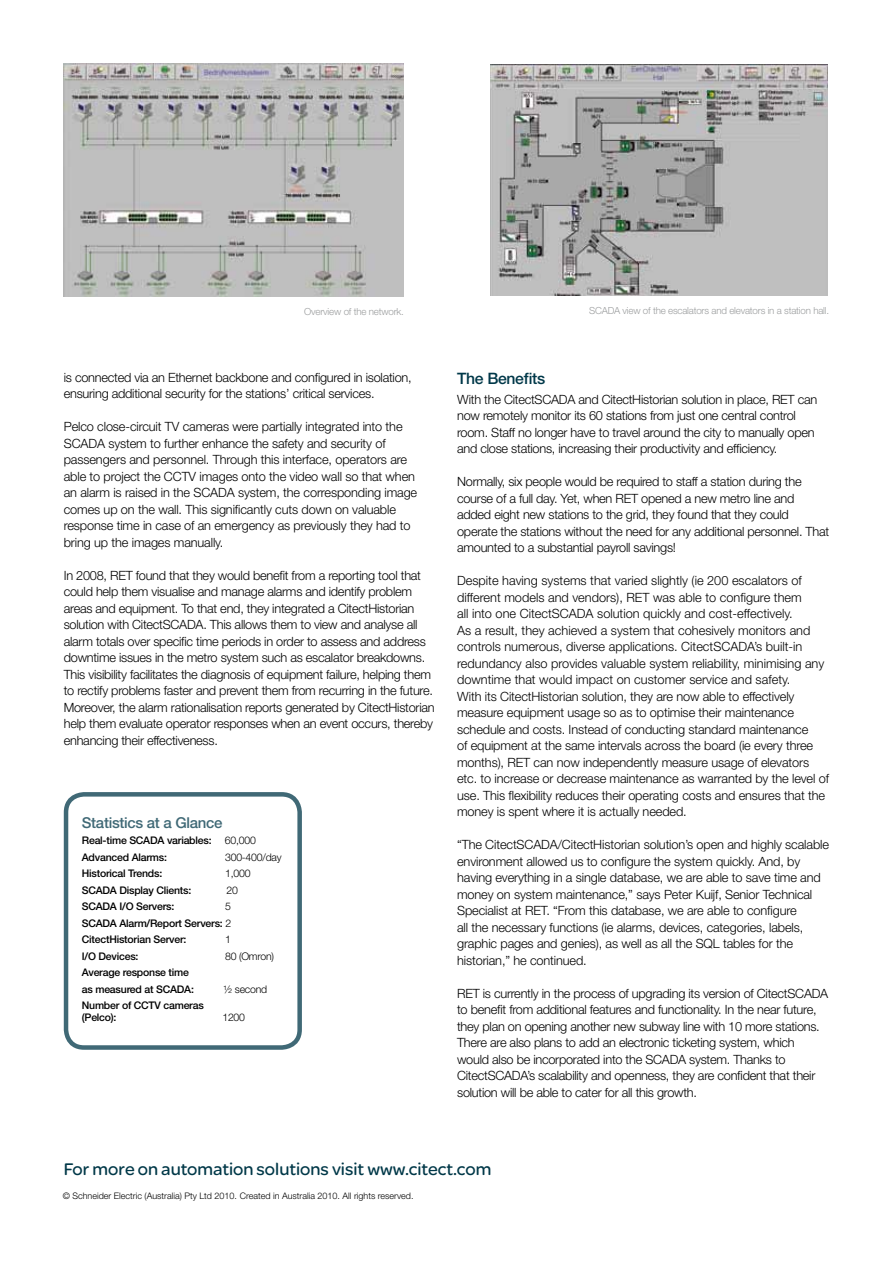
<style>
.page{position:relative;width:893px;height:1263px;background:#fff}
.page>*{position:absolute;margin:0;border:0;box-sizing:border-box;transform-origin:0 0}
.t1{font:18px "SE Optimist";color:#003848}
.t2{font:500 15.75px "Helvetica Neue";letter-spacing:-.02em;color:#003849}
.t3{font:500 15px "Helvetica Neue";letter-spacing:-.02em;color:#406976}
.t4{font:300 12.75px/16.5px "Helvetica Neue";letter-spacing:-.02em;color:#000}
.t5{font:500 10.5px/16.5px "Helvetica Neue";letter-spacing:-.02em;color:#000}
.t6{font:300 10.5px "Helvetica Neue";letter-spacing:-.02em;color:#000}
.t7{font:300 9.75px "Helvetica Neue";letter-spacing:-.02em;color:#9c9e9f}
.t8{font:300 9px "Helvetica Neue";color:#000}
.s1{font-weight:300}
</style>
<div class="page">
<img style="left:64px;top:64px;width:340px;height:233px">
<img style="left:490px;top:64px;width:337px;height:232px">
<div style="left:64px;top:792px;width:238px;height:258px;border:4px solid #406976;border-radius:18px"></div>
<p class="t7" style="left:304px;top:305px;width:101px">Overview of the network.</p>
<p class="t7" style="left:589px;top:305px;width:242px">SCADA view of the escalators and elevators in a station hall.</p>
<p class="t4" style="left:64px;top:369px;width:349px">is connected via an Ethernet backbone and configured in isolation, ensuring additional security for the stations’ critical services.</p>
<p class="t4" style="left:64px;top:418px;width:355px">Pelco close-circuit TV cameras were partially integrated into the SCADA system to further enhance the safety and security of passengers and personnel. Through this interface, operators are able to project the CCTV images onto the video wall so that when an alarm is raised in the SCADA system, the corresponding image comes up on the wall. This significantly cuts down on valuable response time in case of an emergency as previously they had to bring up the images manually.</p>
<p class="t4" style="left:64px;top:567px;width:372px">In 2008, RET found that they would benefit from a reporting tool that could help them visualise and manage alarms and identify problem areas and equipment. To that end, they integrated a CitectHistorian solution with CitectSCADA. This allows them to view and analyse all alarm totals over specific time periods in order to assess and address downtime issues in the metro system such as escalator breakdowns.<br>This visibility facilitates the diagnosis of equipment failure, helping them to rectify problems faster and prevent them from recurring in the future.<br>Moreover, the alarm rationalisation reports generated by CitectHistorian help them evaluate operator responses when an event occurs, thereby enhancing their effectiveness.</p>
<p class="t3" style="left:82px;top:813px;width:142px">Statistics at a Glance</p>
<p class="t5" style="left:82px;top:832px;width:131px">Real-time SCADA variables:</p>
<p class="t6" style="left:225px;top:834px;width:33px">60,000</p>
<p class="t5" style="left:82px;top:849px;width:87px">Advanced Alarms:</p>
<p class="t6" style="left:225px;top:851px;width:58px">300-400/day</p>
<p class="t5" style="left:82px;top:865px;width:82px">Historical Trends:</p>
<p class="t6" style="left:225px;top:867px;width:27px">1,000</p>
<p class="t5" style="left:82px;top:882px;width:111px">SCADA Display Clients:</p>
<p class="t6" style="left:226px;top:884px;width:13px">20</p>
<p class="t5" style="left:82px;top:898px;width:94px">SCADA I/O Servers:</p>
<p class="t5" style="left:82px;top:898px;width:151px;text-align:justify;text-indent:143px"><span class="s1">5<br></span>SCADA Alarm/Report Servers: <span class="s1">2<br></span>CitectHistorian Server:</p>
<p class="t6" style="left:225px;top:933px;width:7px">1</p>
<p class="t5" style="left:82px;top:948px;width:58px">I/O Devices:</p>
<p class="t6" style="left:225px;top:950px;width:50px">80 (Omron)</p>
<p class="t5" style="left:82px;top:964px;width:114px">Average response time as measured at SCADA:</p>
<p class="t6" style="left:224px;top:983px;width:45px">½ second</p>
<p class="t5" style="left:82px;top:999px;width:124px;line-height:12px">Number of CCTV cameras (Pelco):</p>
<p class="t6" style="left:222px;top:1011px;width:24px">1200</p>
<p class="t2" style="left:457px;top:369px;width:90px">The Benefits</p>
<p class="t4" style="left:457px;top:391px;width:362px">With the CitectSCADA and CitectHistorian solution in place, RET can now remotely monitor its 60 stations from just one central control room. Staff no longer have to travel around the city to manually open and close stations, increasing their productivity and efficiency.</p>
<p class="t4" style="left:457px;top:473px;width:374px">Normally, six people would be required to staff a station during the course of a full day. Yet, when RET opened a new metro line and added eight new stations to the grid, they found that they could operate the stations without the need for any additional personnel. That amounted to a substantial payroll savings!</p>
<p class="t4" style="left:457px;top:572px;width:373px">Despite having systems that varied slightly (ie 200 escalators of different models and vendors), RET was able to configure them<br>all into one CitectSCADA solution quickly and cost-effectively.<br>As a result, they achieved a system that cohesively monitors and controls numerous, diverse applications. CitectSCADA’s built-in redundancy also provides valuable system reliability, minimising any downtime that would impact on customer service and safety.<br>With its CitectHistorian solution, they are now able to effectively measure equipment usage so as to optimise their maintenance schedule and costs. Instead of conducting standard maintenance<br>of equipment at the same intervals across the board (ie every three months), RET can now independently measure usage of elevators etc. to increase or decrease maintenance as warranted by the level of use. This flexibility reduces their operating costs and ensures that the money is spent where it is actually needed.</p>
<p class="t4" style="left:457px;top:836px;width:373px">“The CitectSCADA/CitectHistorian solution’s open and highly scalable environment allowed us to configure the system quickly. And, by having everything in a single database, we are able to save time and money on system maintenance,” says Peter Kuijf, Senior Technical Specialist at RET. “From this database, we are able to configure<br>all the necessary functions (ie alarms, devices, categories, labels, graphic pages and genies), as well as all the SQL tables for the historian,” he continued.</p>
<p class="t4" style="left:457px;top:984px;width:373px">RET is currently in the process of upgrading its version of CitectSCADA to benefit from additional features and functionality. In the near future, they plan on opening another new subway line with 10 more stations.<br>There are also plans to add an electronic ticketing system, which would also be incorporated into the SCADA system. Thanks to CitectSCADA’s scalability and openness, they are confident that their solution will be able to cater for all this growth.</p>
<h1 class="t1" style="left:64px;top:1157px;width:429px">For more on automation solutions visit www.citect.com</h1>
<p class="t8" style="left:63px;top:1190px;width:352px">© Schneider Electric (Australia) Pty Ltd 2010. Created in Australia 2010. All rights reserved.</p>
</div>
